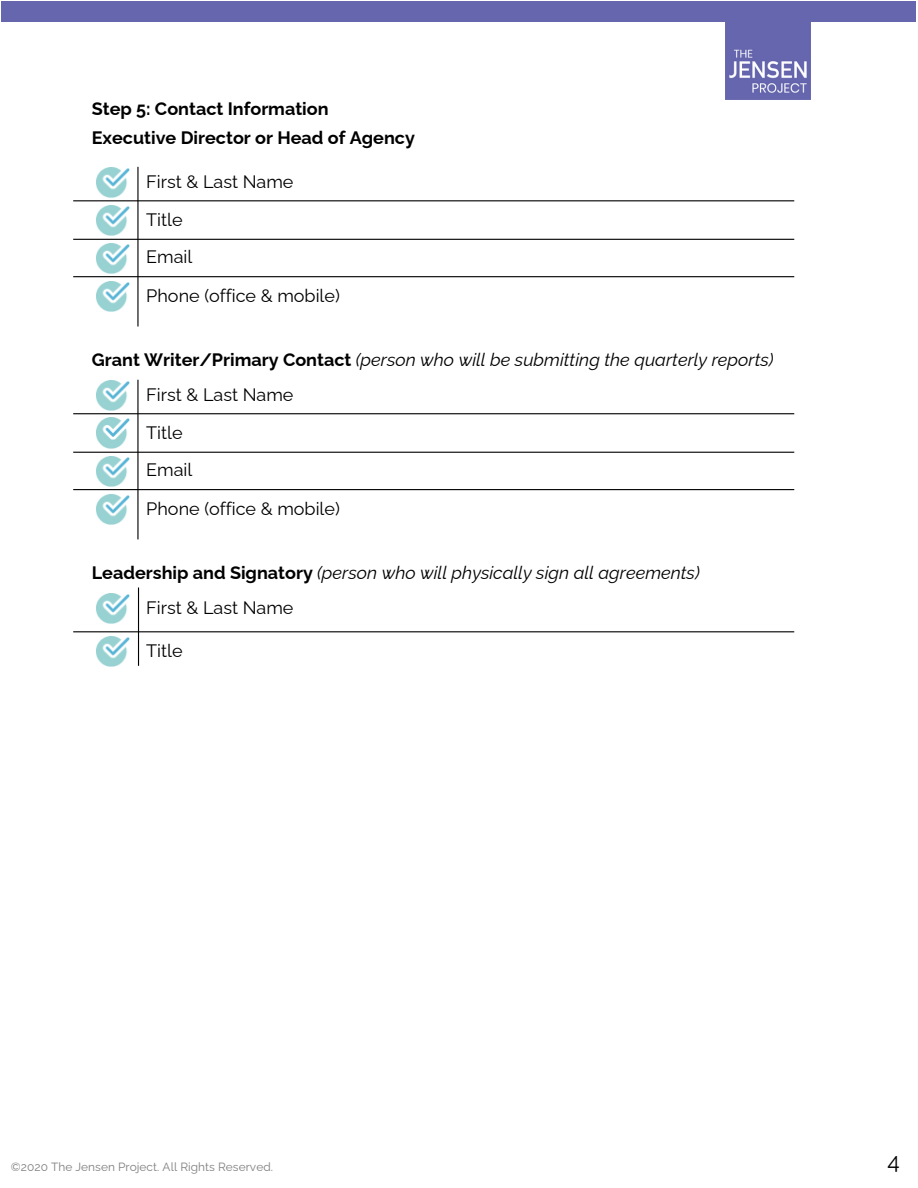
<style>
.page{position:relative;width:918px;height:1188px;background:#fff}
.page>*{position:absolute;margin:0;border:0;box-sizing:border-box;transform-origin:0 0}
.t1{font:22.5px "Raleway";color:#000}
.t2{font:italic 18px "Raleway";color:#000}
.t3{font:18px "Raleway";color:#000}
.t4{font:700 18px/29.2px "Raleway";color:#000}
.t5{font:11.85px "Raleway";letter-spacing:.005em;color:#7f7f7f}
.s1{font-weight:700;font-style:normal}
</style>
<div class="page">
<img style="left:726px;top:22px;width:84px;height:77px">
<div style="left:1px;top:1px;width:915px;height:21px;background:#6566ae"></div>
<img style="left:96px;top:168px;width:33px;height:30px">
<img style="left:97px;top:205px;width:32px;height:30px">
<img style="left:96px;top:244px;width:33px;height:30px">
<img style="left:96px;top:281px;width:33px;height:31px">
<hr style="left:73px;top:200px;width:721px;height:1px;background:#000">
<hr style="left:73px;top:239px;width:721px;height:1px;background:#000">
<hr style="left:73px;top:276px;width:721px;height:1px;background:#000">
<hr style="left:137px;top:167px;width:2px;height:159px;background:#000">
<img style="left:96px;top:380px;width:33px;height:31px">
<img style="left:97px;top:418px;width:32px;height:30px">
<img style="left:96px;top:456px;width:33px;height:31px">
<img style="left:96px;top:494px;width:33px;height:30px">
<hr style="left:73px;top:413px;width:721px;height:1px;background:#000">
<hr style="left:73px;top:452px;width:721px;height:1px;background:#000">
<hr style="left:73px;top:489px;width:721px;height:1px;background:#000">
<hr style="left:137px;top:380px;width:2px;height:159px;background:#000">
<img style="left:96px;top:593px;width:33px;height:31px">
<img style="left:96px;top:636px;width:33px;height:30px">
<hr style="left:73px;top:631px;width:721px;height:1px;background:#000">
<hr style="left:138px;top:587px;width:1px;height:79px;background:#000">
<p class="t4" style="left:92px;top:94px;width:325px">Step 5: Contact Information<br>Executive Director or Head of Agency</p>
<p class="t3" style="left:146px;top:171px;width:149px">First &amp; Last Name</p>
<p class="t3" style="left:146px;top:209px;width:38px">Title</p>
<h3 class="t3" style="left:146px;top:246px;width:48px">Email</h3>
<p class="t3" style="left:146px;top:285px;width:195px">Phone (office &amp; mobile)</p>
<p class="t2" style="left:92px;top:349px;width:683px"><span class="s1">Grant Writer/Primary Contact</span> (person who will be submitting the quarterly reports)</p>
<h3 class="t3" style="left:146px;top:384px;width:149px">First &amp; Last Name</h3>
<p class="t3" style="left:146px;top:422px;width:38px">Title</p>
<p class="t3" style="left:146px;top:459px;width:48px">Email</p>
<h3 class="t3" style="left:146px;top:498px;width:195px">Phone (office &amp; mobile)</h3>
<p class="t2" style="left:92px;top:562px;width:609px"><span class="s1">Leadership and Signatory</span> (person who will physically sign all agreements)</p>
<p class="t3" style="left:146px;top:597px;width:149px">First &amp; Last Name</p>
<h3 class="t3" style="left:146px;top:640px;width:38px">Title</h3>
<p class="t5" style="left:11px;top:1159px;width:264px">©2020 The Jensen Project. All Rights Reserved.</p>
<p class="t1" style="left:888px;top:1148px;width:14px">4</p>
</div>
